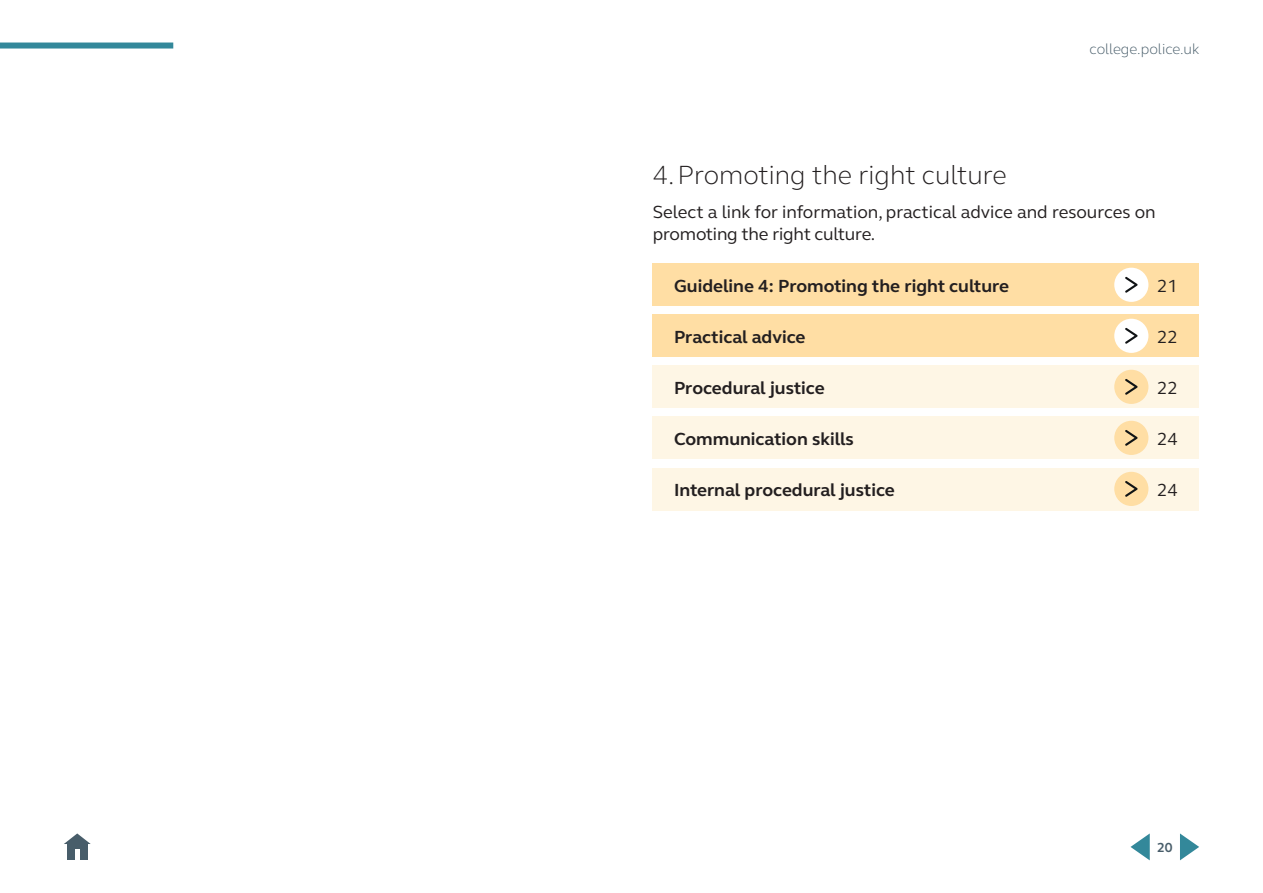
<style>
.page{position:relative;width:1263px;height:893px;background:#fff}
.page>*{position:absolute;margin:0;border:0;box-sizing:border-box;transform-origin:0 0}
.Guideline_heading{font:300 27px "FS Elliot Pro";color:#231f20}
.Link_text{font:700 18px "FS Elliot Pro";color:#231f20}
.Select_link_subhead{font:18px/21.6px "FS Elliot Pro";letter-spacing:-.01em;color:#231f20}
.Link_text-2{font:18px "FS Elliot Pro";color:#231f20}
.t1{font:300 15px "FS Elliot Pro";color:#485d6a}
.t2{font:700 13.5px "FS Elliot Pro";color:#485d6a}
</style>
<div class="page">
<div style="left:67px;top:843px;width:20px;height:17px;background:#485d6a"></div>
<svg style="left:64px;top:833px;width:27px;height:11px"></svg>
<hr style="left:75px;top:849px;width:4px;height:11px;background:#fff">
<div style="left:0;top:43px;width:173px;height:6px;background:#33889a"></div>
<svg style="left:1180px;top:833px;width:19px;height:27px"></svg>
<svg style="left:1130px;top:833px;width:20px;height:27px"></svg>
<div style="left:653px;top:366px;width:546px;height:42px;background:#fef6e5"></div>
<svg style="left:1114px;top:370px;width:34px;height:34px"></svg>
<div style="left:653px;top:264px;width:546px;height:42px;background:#ffdea4"></div>
<svg style="left:1114px;top:268px;width:34px;height:34px"></svg>
<div style="left:653px;top:417px;width:546px;height:42px;background:#fef6e5"></div>
<svg style="left:1114px;top:421px;width:34px;height:34px"></svg>
<div style="left:653px;top:468px;width:546px;height:42px;background:#fef6e5"></div>
<svg style="left:1114px;top:472px;width:34px;height:34px"></svg>
<div style="left:653px;top:315px;width:546px;height:42px;background:#ffdea4"></div>
<svg style="left:1114px;top:319px;width:34px;height:34px"></svg>
<p class="t1" style="left:1089px;top:39px;width:111px">college.police.uk</p>
<p class="Guideline_heading" style="left:653px;top:157px;width:356px">4.Promoting the right culture</p>
<p class="Select_link_subhead" style="left:653px;top:201px;width:504px">Select a link for information, practical advice and resources on promoting the right culture.</p>
<p class="Link_text" style="left:674px;top:273px;width:337px">Guideline 4: Promoting the right culture</p>
<p class="Select_link_subhead" style="left:1157px;top:274px;width:22px">21</p>
<p class="Link_text" style="left:674px;top:325px;width:133px">Practical advice</p>
<p class="Select_link_subhead" style="left:1157px;top:325px;width:22px">22</p>
<p class="Link_text" style="left:674px;top:376px;width:152px">Procedural justice</p>
<p class="Link_text-2" style="left:1157px;top:376px;width:22px">22</p>
<p class="Link_text" style="left:674px;top:427px;width:181px">Communication skills</p>
<p class="Link_text-2" style="left:1157px;top:427px;width:22px">24</p>
<p class="Link_text" style="left:674px;top:478px;width:222px">Internal procedural justice</p>
<p class="Link_text-2" style="left:1157px;top:478px;width:22px">24</p>
<p class="t2" style="left:1157px;top:838px;width:17px">20</p>
</div>
